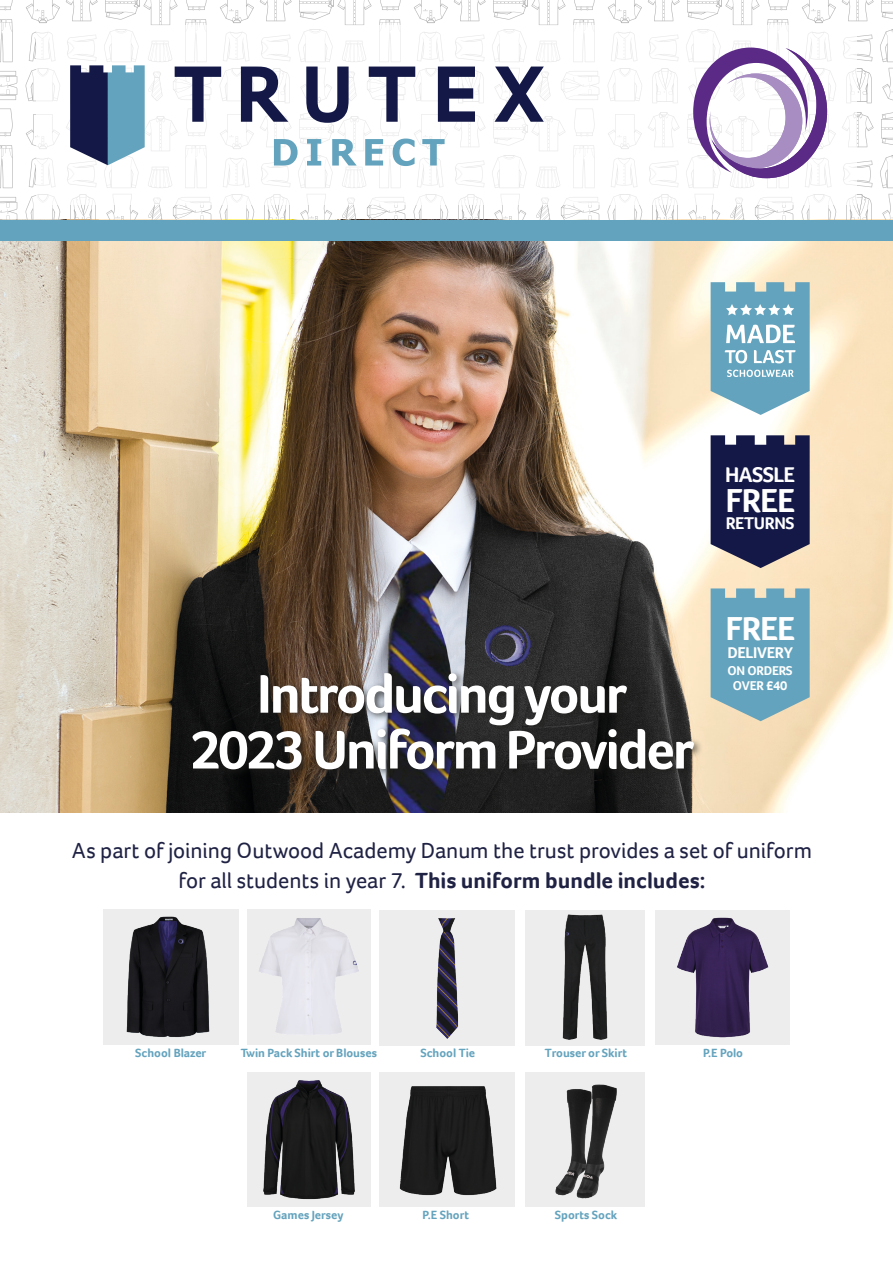
<style>
.page{position:relative;width:893px;height:1263px;background:#fff}
.page>*{position:absolute;margin:0;border:0;box-sizing:border-box;transform-origin:0 0}
.t1{font:700 55.8px "Foco";letter-spacing:-.045em;color:#fff}
.t2{font:700 34.2px "Foco";letter-spacing:-.03em;color:#fff}
.t3{font:22.5px/30.5px "Foco";letter-spacing:-.005em;color:#202244;text-align:center}
.t4{font:700 21.9px "Foco";letter-spacing:-.03em;color:#fff}
.t5{font:700 17.55px "Foco";letter-spacing:-.02em;color:#fff}
.t6{font:700 16.05px "Foco";letter-spacing:-.02em;color:#fff}
.t7{font:700 13.2px "Foco";letter-spacing:-.02em;color:#fff}
.t8{font:700 12.3px "Foco";color:#64a3bd}
.s1{font-weight:700}
</style>
<div class="page">
<img style="left:0;top:240px;width:893px;height:572px">
<svg style="left:0;top:0;width:893px;height:220px"></svg>
<div style="left:36px;top:25px;width:821px;height:179px;background:#fff"></div>
<svg style="left:175px;top:67px;width:46px;height:55px"></svg>
<svg style="left:241px;top:67px;width:47px;height:55px"></svg>
<svg style="left:306px;top:67px;width:43px;height:56px"></svg>
<svg style="left:369px;top:67px;width:46px;height:55px"></svg>
<svg style="left:438px;top:67px;width:37px;height:55px"></svg>
<svg style="left:495px;top:67px;width:49px;height:55px"></svg>
<svg style="left:70px;top:65px;width:75px;height:100px;background:#527090"></svg>
<svg style="left:274px;top:139px;width:24px;height:27px"></svg>
<svg style="left:307px;top:139px;width:14px;height:27px"></svg>
<svg style="left:332px;top:139px;width:25px;height:27px"></svg>
<svg style="left:365px;top:139px;width:18px;height:27px"></svg>
<svg style="left:393px;top:139px;width:22px;height:27px"></svg>
<svg style="left:422px;top:139px;width:23px;height:27px"></svg>
<div style="left:188px;top:669px;width:515px;height:110px;background:#1d1d1b;opacity:.75"></div>
<svg style="left:711px;top:588px;width:99px;height:133px;background:#75aabc"></svg>
<svg style="left:711px;top:435px;width:99px;height:133px;background:#2e3056"></svg>
<svg style="left:711px;top:282px;width:99px;height:133px;background:#87b7c9"></svg>
<div style="left:0;top:220px;width:893px;height:20px;background:#64a3bd"></div>
<svg style="left:693px;top:48px;width:134px;height:130px"></svg>
<div style="left:103px;top:909px;width:135px;height:135px;background:#ededed"></div>
<div style="left:247px;top:909px;width:123px;height:135px;background:#ededed"></div>
<div style="left:379px;top:910px;width:136px;height:135px;background:#ededed"></div>
<img style="left:126px;top:916px;width:84px;height:122px">
<img style="left:259px;top:918px;width:100px;height:116px">
<img style="left:436px;top:918px;width:22px;height:121px">
<div style="left:655px;top:910px;width:135px;height:135px;background:#ededed"></div>
<div style="left:247px;top:1072px;width:123px;height:135px;background:#ededed"></div>
<img style="left:677px;top:917px;width:92px;height:121px">
<img style="left:263px;top:1080px;width:92px;height:120px">
<div style="left:525px;top:910px;width:119px;height:135px;background:#ededed"></div>
<img style="left:562px;top:914px;width:46px;height:126px">
<div style="left:379px;top:1072px;width:136px;height:135px;background:#ededed"></div>
<div style="left:525px;top:1072px;width:119px;height:135px;background:#ededed"></div>
<img style="left:399px;top:1086px;width:98px;height:110px">
<img style="left:555px;top:1084px;width:62px;height:115px">
<p class="t4" style="left:725px;top:460px;width:71px">HASSLE</p>
<p class="t2" style="left:725px;top:477px;width:71px">FREE</p>
<p class="t5" style="left:726px;top:512px;width:70px">RETURNS</p>
<p class="t1" style="left:257px;top:657px;width:371px">Introducing your</p>
<p class="t1" style="left:190px;top:713px;width:505px">2023 Uniform Provider</p>
<p class="t2" style="left:725px;top:606px;width:71px">FREE</p>
<p class="t6" style="left:727px;top:642px;width:67px">DELIVERY</p>
<p class="t7" style="left:728px;top:661px;width:67px">ON ORDERS</p>
<p class="t7" style="left:733px;top:676px;width:56px">OVER £40</p>
<p class="t3" style="left:72px;top:834px;width:742px">As part of joining Outwood Academy Danum the trust provides a set of uniform for all students in year 7. <span class="s1">This uniform bundle includes:</span></p>
<p class="t8" style="left:135px;top:1045px;width:72px">School Blazer</p>
<p class="t8" style="left:241px;top:1045px;width:138px">Twin Pack Shirt or Blouses</p>
<p class="t8" style="left:420px;top:1045px;width:56px">School Tie</p>
<p class="t8" style="left:545px;top:1045px;width:84px">Trouser or Skirt</p>
<p class="t8" style="left:273px;top:1207px;width:72px">Games Jersey</p>
<p class="t8" style="left:423px;top:1207px;width:48px">P.E Short</p>
<p class="t8" style="left:555px;top:1207px;width:64px">Sports Sock</p>
<p class="t8" style="left:703px;top:1045px;width:42px">P.E Polo</p>
</div>
